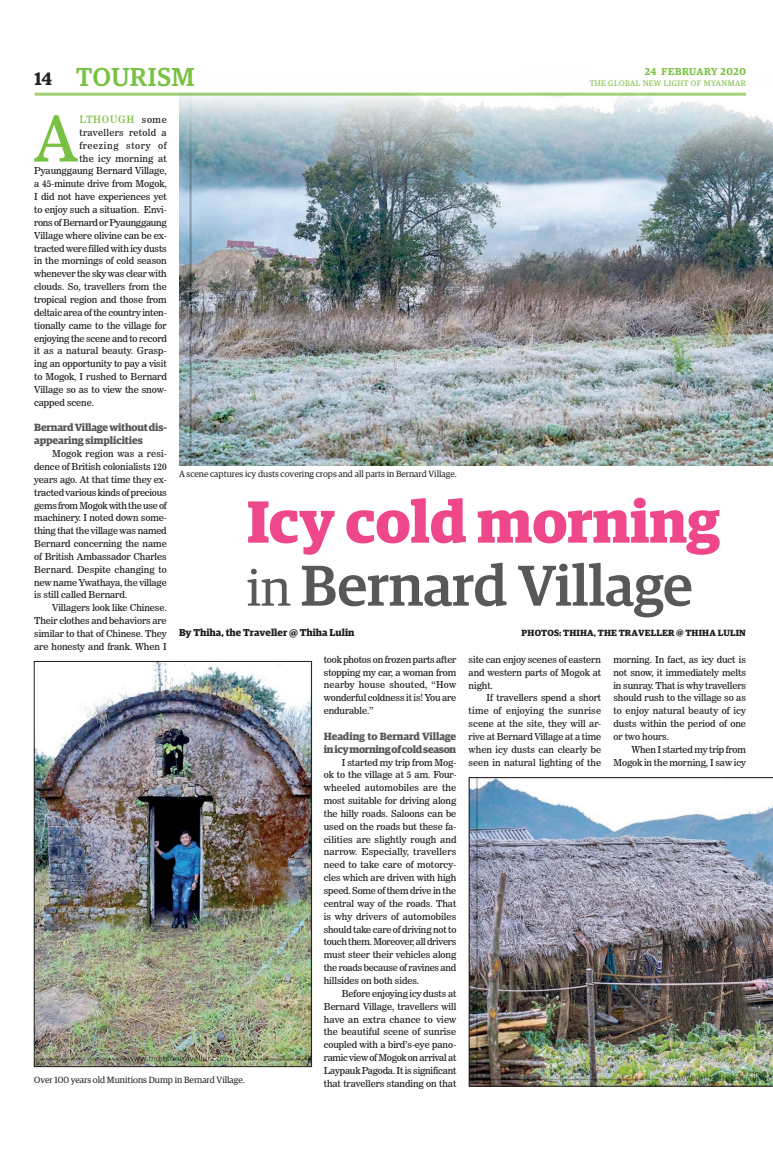
<style>
.page{position:relative;width:773px;height:1152px;background:#fff}
.page>*{position:absolute;margin:0;border:0;box-sizing:border-box;transform-origin:0 0}
.t1{font:62.9px "News 706 BT Roman C";color:#79c142}
.t2{font:700 59.5px "Guardian Egyp";color:#ef488a}
.t3{font:500 57.5px "Guardian Egyp";color:#57585a}
.t4{font:500 26px "Guardian Egyp";letter-spacing:.02em;color:#79c142}
.t5{font:600 18px "Guardian Egyp";color:#231f20}
.t6{font:700 10.5px/12.9px "Guardian Egyp";letter-spacing:-.02em;color:#57585a}
.t7{font:700 10px "Guardian Egyp";color:#231f20}
.t8{font:600 10px "Guardian Egyp";letter-spacing:.06em;color:#79c142}
.t9{font:10px "News 706 BT Roman C";letter-spacing:.055em;color:#79c142}
.t10{font:9.5px/12.9px "News 706 BT Roman C";letter-spacing:-.01em;color:#231f20;text-align:justify}
.t11{font:9.5px "News 706 BT Roman C";letter-spacing:-.03em;color:#231f20}
.t12{font:9.5px "News 706 BT Roman C";letter-spacing:.01em;color:#231f20}
.t13{font:9.5px "News 706 BT Roman C";letter-spacing:.03em;color:#231f20}
.t14{font:9.5px "News 706 BT Roman C";letter-spacing:.06em;color:#231f20}
.t15{font:9.5px "News 706 BT Roman C";letter-spacing:.02em;color:#231f20}
.t16{font:9px "Guardian Egyp";color:#231f20}
.t17{font:700 9px "Guardian Egyp";letter-spacing:.02em;color:#231f20}
.t18{font:8px "Guardian Egyp";letter-spacing:.06em;color:#79c142}
.s1{font-size:9.5px;color:#231f20}
.s2{font-weight:400;font-size:51.5px}
</style>
<div class="page">
<hr style="left:35px;top:93px;width:711px;height:3px;background:#a1d076">
<img style="left:179px;top:92px;width:594px;height:374px">
<img style="left:36px;top:663px;width:274px;height:402px">
<div style="left:34px;top:661px;width:278px;height:406px;border:1px solid #231f20"></div>
<img style="left:468px;top:777px;width:305px;height:310px">
<h3 class="t5" style="left:35px;top:65px;width:19px">14</h3>
<h3 class="t4" style="left:76px;top:59px;width:120px">TOURISM</h3>
<p class="t8" style="left:644px;top:64px;width:103px">24 FEBRUARY 2020</p>
<p class="t18" style="left:589px;top:78px;width:158px">THE GLOBAL NEW LIGHT OF MYANMAR</p>
<h1 class="t1" style="left:34px;top:101px;width:45px">A</h1>
<p class="t9" style="left:79px;top:113px;width:89px">LTHOUGH <span class="s1">some</span></p>
<p class="t13" style="left:79px;top:127px;width:89px">travellers retold a</p>
<p class="t14" style="left:79px;top:140px;width:89px">freezing story of</p>
<p class="t15" style="left:79px;top:152px;width:89px">the icy morning at</p>
<p class="t10" style="left:34px;top:165px;width:134px">Pyaunggaung Bernard Village,</p>
<p class="t10" style="left:34px;top:177px;width:134px">a 45-minute drive from Mogok,</p>
<p class="t10" style="left:34px;top:190px;width:134px">I did not have experiences yet</p>
<p class="t10" style="left:34px;top:203px;width:134px">to enjoy such a situation. Envi-</p>
<p class="t11" style="left:34px;top:217px;width:134px">rons of Bernard or Pyaunggaung</p>
<p class="t10" style="left:34px;top:229px;width:134px">Village where olivine can be ex-</p>
<p class="t10" style="left:34px;top:242px;width:134px">tracted were filled with icy dusts</p>
<p class="t10" style="left:34px;top:255px;width:134px">in the mornings of cold season</p>
<p class="t10" style="left:34px;top:267px;width:134px">whenever the sky was clear with</p>
<p class="t10" style="left:34px;top:280px;width:134px">clouds. So, travellers from the</p>
<p class="t10" style="left:34px;top:293px;width:134px">tropical region and those from</p>
<p class="t10" style="left:34px;top:306px;width:134px">deltaic area of the country inten-</p>
<p class="t10" style="left:34px;top:319px;width:134px">tionally came to the village for</p>
<p class="t10" style="left:34px;top:332px;width:134px">enjoying the scene and to record</p>
<p class="t12" style="left:34px;top:345px;width:134px">it as a natural beauty. Grasp-</p>
<p class="t10" style="left:34px;top:357px;width:134px">ing an opportunity to pay a visit</p>
<p class="t10" style="left:34px;top:370px;width:134px">to Mogok, I rushed to Bernard</p>
<p class="t10" style="left:34px;top:383px;width:134px">Village so as to view the snow-</p>
<p class="t10" style="left:34px;top:396px;width:61px">capped scene.</p>
<p class="t6" style="left:34px;top:420px;width:134px">Bernard Village without dis&shy;appearing simplicities</p>
<p class="t10" style="left:34px;top:447px;width:134px;text-indent:18px">Mogok region was a resi&shy;dence of British colonialists 120 years ago. At that time they ex&shy;tracted various kinds of precious gems from Mogok with the use of machinery. I noted down some&shy;thing that the village was named Bernard concerning the name of British Ambassador Charles Bernard. Despite changing to new name Ywathaya, the village is still called Bernard.</p>
<p class="t10" style="left:34px;top:601px;width:134px;text-indent:18px">Villagers look like Chinese.<br>Their clothes and behaviors are similar to that of Chinese. They are honesty and frank. When I</p>
<p class="t16" style="left:179px;top:468px;width:279px">A scene captures icy dusts covering crops and all parts in Bernard Village.</p>
<h2 class="t2" style="left:247px;top:476px;width:474px">Icy cold morning</h2>
<h3 class="t3" style="left:247px;top:544px;width:447px"><span class="s2">in</span> Bernard Village</h3>
<p class="t7" style="left:179px;top:625px;width:177px">By Thiha, the Traveller @ Thiha Lulin</p>
<p class="t17" style="left:521px;top:625px;width:226px">PHOTOS: THIHA, THE TRAVELLER @ THIHA LULIN</p>
<p class="t16" style="left:34px;top:1074px;width:212px">Over 100 years old Munitions Dump in Bernard Village.</p>
<p class="t10" style="left:324px;top:653px;width:134px">took photos on frozen parts after stopping my car, a woman from nearby house shouted, “How wonderful coldness it is! You are endurable.”</p>
<p class="t6" style="left:324px;top:729px;width:134px">Heading to Bernard Village in icy morning of cold season</p>
<p class="t10" style="left:324px;top:756px;width:134px;text-indent:18px">I started my trip from Mog&shy;ok to the village at 5 am. Four&shy;wheeled automobiles are the most suitable for driving along the hilly roads. Saloons can be used on the roads but these fa&shy;cilities are slightly rough and narrow. Especially, travellers need to take care of motorcy&shy;cles which are driven with high speed. Some of them drive in the central way of the roads. That is why drivers of automobiles should take care of driving not to touch them. Moreover, all drivers must steer their vehicles along the roads because of ravines and hillsides on both sides.</p>
<p class="t10" style="left:324px;top:987px;width:134px;text-indent:18px">Before enjoying icy dusts at Bernard Village, travellers will have an extra chance to view the beautiful scene of sunrise coupled with a bird’s-eye pano&shy;ramic view of Mogok on arrival at Laypauk Pagoda. It is significant that travellers standing on that</p>
<p class="t10" style="left:468px;top:653px;width:134px">site can enjoy scenes of eastern and western parts of Mogok at night.</p>
<p class="t10" style="left:468px;top:691px;width:134px;text-indent:18px">If travellers spend a short time of enjoying the sunrise scene at the site, they will ar&shy;rive at Bernard Village at a time when icy dusts can clearly be seen in natural lighting of the</p>
<p class="t10" style="left:613px;top:653px;width:134px">morning. In fact, as icy duct is not snow, it immediately melts in sunray. That is why travellers should rush to the village so as to enjoy natural beauty of icy dusts within the period of one or two hours.</p>
<p class="t10" style="left:613px;top:743px;width:134px;text-align:right">When I started my trip from<br>Mogok in the morning, I saw icy</p>
</div>
